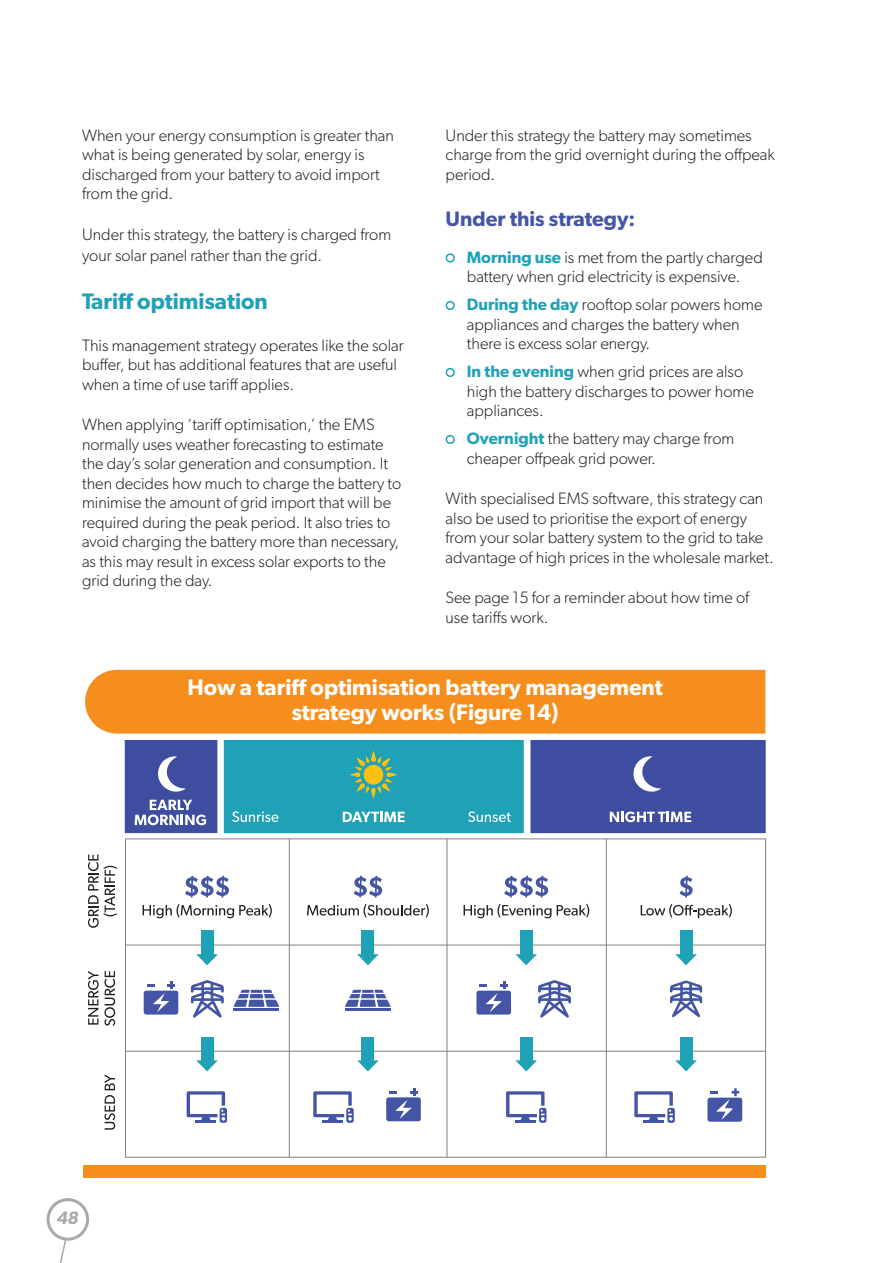
<style>
.page{position:relative;width:893px;height:1263px;background:#fff}
.page>*{position:absolute;margin:0;border:0;box-sizing:border-box;transform-origin:0 0}
.t1{font:600 22.5px/25.5px "Gibson";color:#fff;text-align:center}
.t2{font:600 22.5px "Gibson";color:#1fa1b7}
.t3{font:600 21px "Gibson";color:#4455a4}
.t4{font:italic 600 18px "Gibson";color:#a8a9ad}
.t5{font:300 16.5px/19.5px "Gibson";color:#231f20}
.s1{font-weight:600;color:#1fa1b7}
</style>
<div class="page">
<div style="left:47px;top:1198px;width:42px;height:43px;border:3px solid #a8a9ad;border-radius:50%"></div>
<svg style="left:58px;top:1238px;width:9px;height:25px"></svg>
<div style="left:122px;top:737px;width:99px;height:99px;background:#3e4da0"></div>
<div style="left:118px;top:734px;width:106px;height:105px;border:6px solid #fff"></div>
<div style="left:527px;top:737px;width:242px;height:99px;background:#3e4da0"></div>
<div style="left:524px;top:734px;width:248px;height:105px;border:6px solid #fff"></div>
<div style="left:221px;top:737px;width:306px;height:99px;background:#1fa1b6"></div>
<div style="left:218px;top:734px;width:312px;height:105px;border:6px solid #fff"></div>
<svg style="left:707px;top:1088px;width:35px;height:34px"></svg>
<svg style="left:670px;top:980px;width:32px;height:37px"></svg>
<svg style="left:185px;top:876px;width:44px;height:21px"></svg>
<svg style="left:143px;top:904px;width:129px;height:14px"></svg>
<svg style="left:354px;top:876px;width:28px;height:21px"></svg>
<svg style="left:307px;top:904px;width:122px;height:13px"></svg>
<svg style="left:504px;top:876px;width:44px;height:21px"></svg>
<svg style="left:464px;top:904px;width:87px;height:14px"></svg>
<svg style="left:557px;top:904px;width:32px;height:13px"></svg>
<svg style="left:679px;top:876px;width:14px;height:21px"></svg>
<svg style="left:641px;top:904px;width:91px;height:14px"></svg>
<svg style="left:104px;top:1074px;width:11px;height:56px"></svg>
<svg style="left:88px;top:971px;width:27px;height:55px"></svg>
<svg style="left:88px;top:854px;width:29px;height:74px"></svg>
<svg style="left:135px;top:800px;width:71px;height:25px"></svg>
<svg style="left:232px;top:811px;width:46px;height:11px"></svg>
<svg style="left:343px;top:812px;width:62px;height:10px"></svg>
<svg style="left:468px;top:811px;width:43px;height:11px"></svg>
<svg style="left:610px;top:811px;width:81px;height:11px"></svg>
<hr style="left:289px;top:839px;width:1px;height:318px;background:#808285">
<hr style="left:447px;top:839px;width:1px;height:318px;background:#808285">
<hr style="left:606px;top:839px;width:1px;height:318px;background:#808285">
<hr style="left:125px;top:1051px;width:641px;height:1px;background:#808285">
<hr style="left:125px;top:945px;width:641px;height:1px;background:#808285">
<svg style="left:350px;top:751px;width:47px;height:47px"></svg>
<svg style="left:196px;top:1060px;width:22px;height:11px"></svg>
<div style="left:201px;top:1037px;width:12px;height:24px;background:#1fa1b6"></div>
<svg style="left:357px;top:1060px;width:22px;height:11px"></svg>
<div style="left:362px;top:1037px;width:12px;height:24px;background:#1fa1b6"></div>
<svg style="left:515px;top:1060px;width:22px;height:11px"></svg>
<div style="left:520px;top:1037px;width:12px;height:24px;background:#1fa1b6"></div>
<svg style="left:675px;top:1060px;width:22px;height:11px"></svg>
<div style="left:680px;top:1037px;width:12px;height:24px;background:#1fa1b6"></div>
<svg style="left:196px;top:954px;width:22px;height:11px"></svg>
<div style="left:201px;top:931px;width:12px;height:24px;background:#1fa1b6"></div>
<svg style="left:357px;top:954px;width:22px;height:11px"></svg>
<div style="left:362px;top:931px;width:12px;height:24px;background:#1fa1b6"></div>
<svg style="left:515px;top:954px;width:22px;height:11px"></svg>
<div style="left:520px;top:931px;width:12px;height:24px;background:#1fa1b6"></div>
<svg style="left:675px;top:954px;width:22px;height:11px"></svg>
<div style="left:680px;top:931px;width:12px;height:24px;background:#1fa1b6"></div>
<svg style="left:633px;top:756px;width:28px;height:36px"></svg>
<svg style="left:158px;top:756px;width:28px;height:36px"></svg>
<svg style="left:144px;top:981px;width:34px;height:33px"></svg>
<svg style="left:386px;top:1088px;width:35px;height:33px"></svg>
<svg style="left:476px;top:981px;width:35px;height:33px"></svg>
<svg style="left:191px;top:980px;width:33px;height:37px"></svg>
<svg style="left:538px;top:980px;width:33px;height:37px"></svg>
<svg style="left:233px;top:990px;width:46px;height:17px"></svg>
<hr style="left:234px;top:1009px;width:45px;height:2px;background:#4355a4">
<svg style="left:345px;top:990px;width:46px;height:17px"></svg>
<hr style="left:345px;top:1009px;width:46px;height:2px;background:#4355a4">
<svg style="left:187px;top:1091px;width:40px;height:32px"></svg>
<svg style="left:313px;top:1091px;width:41px;height:32px"></svg>
<svg style="left:506px;top:1091px;width:40px;height:32px"></svg>
<svg style="left:634px;top:1091px;width:41px;height:32px"></svg>
<div style="left:446px;top:253px;width:9px;height:9px;border:2px solid #1fa1b7;border-radius:50%"></div>
<div style="left:446px;top:301px;width:9px;height:9px;border:2px solid #1fa1b7;border-radius:50%"></div>
<div style="left:446px;top:368px;width:9px;height:9px;border:2px solid #1fa1b7;border-radius:50%"></div>
<div style="left:446px;top:435px;width:9px;height:9px;border:2px solid #1fa1b7;border-radius:50%"></div>
<div style="left:85px;top:670px;width:680px;height:64px;background:#f68e1e"></div>
<div style="left:83px;top:1165px;width:682px;height:13px;background:#f68e1e"></div>
<p class="t5" style="left:82px;top:125px;width:313px">When your energy consumption is greater than what is being generated by solar, energy is discharged from your battery to avoid import from the grid.</p>
<p class="t5" style="left:82px;top:223px;width:311px;line-height:21px">Under this strategy, the battery is charged from your solar panel rather than the grid.</p>
<h1 class="t2" style="left:82px;top:288px;width:187px">Tariff optimisation</h1>
<p class="t5" style="left:82px;top:335px;width:323px">This management strategy operates like the solar buffer, but has additional features that are useful when a time of use tariff applies.</p>
<p class="t5" style="left:82px;top:415px;width:321px">When applying ‘tariff optimisation,’ the EMS normally uses weather forecasting to estimate the day’s solar generation and consumption. It then decides how much to charge the battery to minimise the amount of grid import that will be required during the peak period. It also tries to avoid charging the battery more than necessary, as this may result in excess solar exports to the grid during the day.</p>
<p class="t5" style="left:446px;top:125px;width:331px">Under this strategy the battery may sometimes charge from the grid overnight during the offpeak period.</p>
<p class="t3" style="left:446px;top:206px;width:191px">Under this strategy:</p>
<p class="t5" style="left:467px;top:247px;width:297px"><span class="s1">Morning use</span> is met from the partly charged battery when grid electricity is expensive.</p>
<p class="t5" style="left:467px;top:294px;width:297px"><span class="s1">During the day</span> rooftop solar powers home appliances and charges the battery when there is excess solar energy.</p>
<p class="t5" style="left:467px;top:361px;width:288px"><span class="s1">In the evening</span> when grid prices are also high the battery discharges to power home appliances.</p>
<p class="t5" style="left:467px;top:428px;width:269px"><span class="s1">Overnight</span> the battery may charge from cheaper offpeak grid power.</p>
<p class="t5" style="left:446px;top:488px;width:330px">With specialised EMS software, this strategy can also be used to prioritise the export of energy from your solar battery system to the grid to take advantage of high prices in the wholesale market.</p>
<p class="t5" style="left:446px;top:587px;width:305px">See page 15 for a reminder about how time of use tariffs work.</p>
<h1 class="t1" style="left:188px;top:674px;width:477px">How a tariff optimisation battery management strategy works (Figure 14)</h1>
<p class="t4" style="left:57px;top:1207px;width:23px">48</p>
</div>
